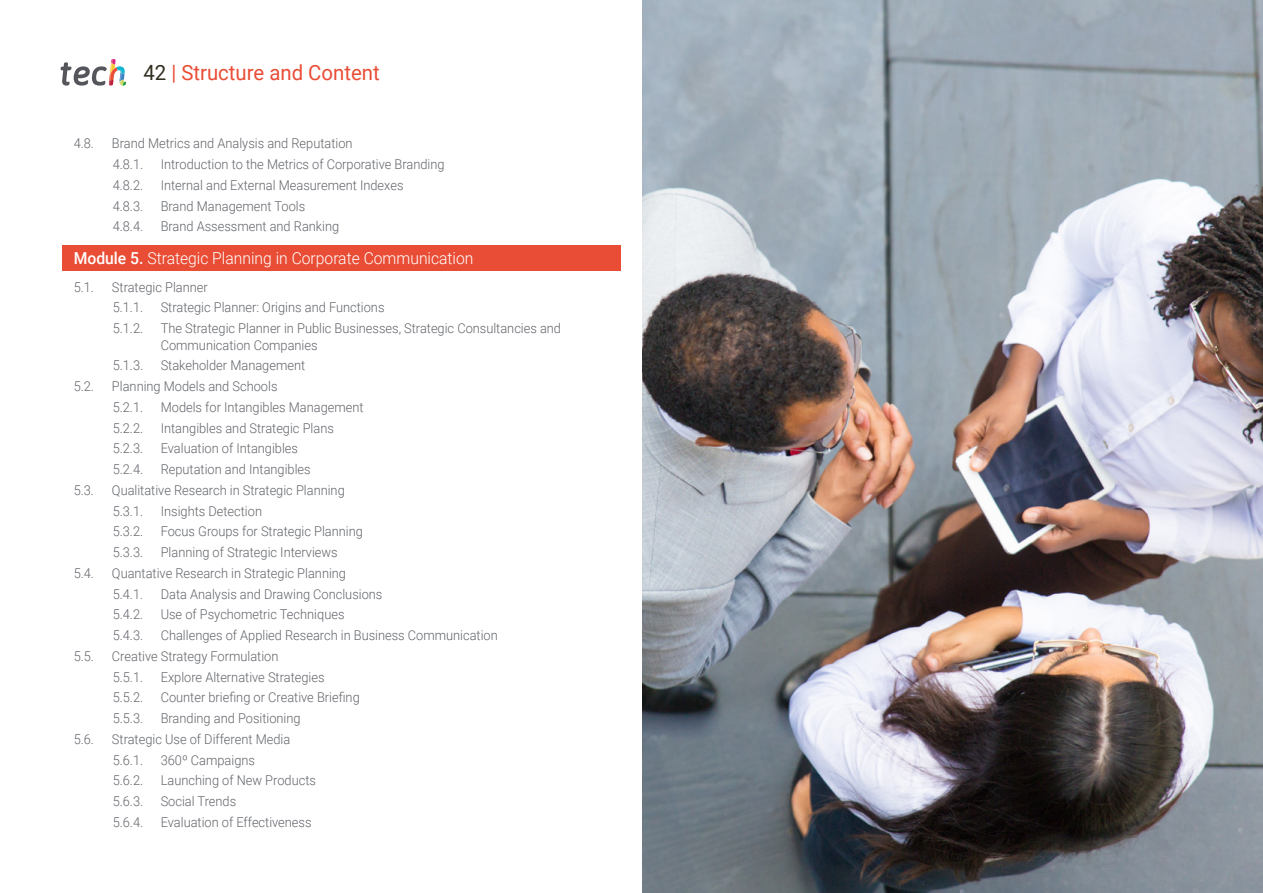
<style>
.page{position:relative;width:1263px;height:893px;background:#fff}
.page>*{position:absolute;margin:0;border:0;box-sizing:border-box;transform-origin:0 0}
.t1{font:21px "Roboto";color:#e94d35}
.t2{font:300 16.5px "Roboto";color:#fff;scale:.95 1}
.t3{font:300 13.5px/20.7px "Roboto";color:#61646a;scale:.95 1}
.s1{color:#312e20}
.s2{font-weight:500}
</style>
<div class="page">
<svg style="left:61px;top:59px;width:65px;height:27px"></svg>
<div style="left:63px;top:246px;width:558px;height:25px;background:#e94d35"></div>
<img style="left:642px;top:0;width:621px;height:893px">
<h1 class="t1" style="left:144px;top:57px;width:238px"><span class="s1">42</span> | Structure and Content</h1>
<p class="t3" style="left:74px;top:133px;width:23px">4.8.</p>
<p class="t3" style="left:112px;top:133px;width:255px">Brand Metrics and Analysis and Reputation<br>4.8.1.</p>
<p class="t3" style="left:161px;top:153px;width:300px">Introduction to the Metrics of Corporative Branding</p>
<p class="t3" style="left:113px;top:174px;width:34px">4.8.2.</p>
<p class="t3" style="left:161px;top:174px;width:257px">Internal and External Measurement Indexes</p>
<p class="t3" style="left:113px;top:195px;width:34px">4.8.3.</p>
<p class="t3" style="left:161px;top:195px;width:154px">Brand Management Tools</p>
<p class="t3" style="left:113px;top:216px;width:34px">4.8.4.</p>
<p class="t3" style="left:161px;top:216px;width:189px">Brand Assessment and Ranking</p>
<p class="t2" style="left:74px;top:247px;width:422px"><span class="s2">Module 5.</span> Strategic Planning in Corporate Communication</p>
<p class="t3" style="left:74px;top:276px;width:23px">5.1.</p>
<p class="t3" style="left:112px;top:276px;width:102px">Strategic Planner<br>5.1.1.</p>
<p class="t3" style="left:161px;top:297px;width:237px">Strategic Planner: Origins and Functions</p>
<p class="t3" style="left:113px;top:317px;width:34px">5.1.2.</p>
<p class="t3" style="left:161px;top:319px;width:423px;line-height:16.5px">The Strategic Planner in Public Businesses, Strategic Consultancies and<br>Communication Companies</p>
<p class="t3" style="left:113px;top:355px;width:34px">5.1.3.</p>
<p class="t3" style="left:161px;top:355px;width:154px">Stakeholder Management</p>
<p class="t3" style="left:74px;top:375px;width:23px">5.2.</p>
<p class="t3" style="left:112px;top:375px;width:176px">Planning Models and Schools<br>5.2.1.</p>
<p class="t3" style="left:161px;top:396px;width:215px">Models for Intangibles Management</p>
<p class="t3" style="left:113px;top:417px;width:34px">5.2.2.</p>
<p class="t3" style="left:161px;top:417px;width:184px">Intangibles and Strategic Plans</p>
<p class="t3" style="left:113px;top:438px;width:34px">5.2.3.</p>
<p class="t3" style="left:161px;top:438px;width:146px">Evaluation of Intangibles</p>
<p class="t3" style="left:113px;top:458px;width:34px">5.2.4.</p>
<p class="t3" style="left:161px;top:458px;width:159px">Reputation and Intangibles</p>
<p class="t3" style="left:74px;top:479px;width:23px">5.3.</p>
<p class="t3" style="left:112px;top:479px;width:247px">Qualitative Research in Strategic Planning<br>5.3.1.</p>
<p class="t3" style="left:161px;top:500px;width:108px">Insights Detection</p>
<p class="t3" style="left:113px;top:521px;width:34px">5.3.2.</p>
<p class="t3" style="left:161px;top:521px;width:214px">Focus Groups for Strategic Planning</p>
<p class="t3" style="left:113px;top:541px;width:34px">5.3.3.</p>
<p class="t3" style="left:161px;top:541px;width:188px">Planning of Strategic Interviews</p>
<p class="t3" style="left:74px;top:562px;width:23px">5.4.</p>
<p class="t3" style="left:112px;top:562px;width:248px">Quantative Research in Strategic Planning<br>5.4.1.</p>
<p class="t3" style="left:161px;top:583px;width:235px">Data Analysis and Drawing Conclusions</p>
<p class="t3" style="left:113px;top:604px;width:34px">5.4.2.</p>
<p class="t3" style="left:161px;top:604px;width:195px">Use of Psychometric Techniques</p>
<p class="t3" style="left:113px;top:624px;width:34px">5.4.3.</p>
<p class="t3" style="left:161px;top:624px;width:356px">Challenges of Applied Research in Business Communication</p>
<p class="t3" style="left:74px;top:645px;width:23px">5.5.</p>
<p class="t3" style="left:112px;top:645px;width:177px">Creative Strategy Formulation<br>5.5.1.</p>
<p class="t3" style="left:161px;top:666px;width:174px">Explore Alternative Strategies</p>
<p class="t3" style="left:113px;top:687px;width:34px">5.5.2.</p>
<p class="t3" style="left:161px;top:687px;width:211px">Counter briefing or Creative Briefing</p>
<p class="t3" style="left:113px;top:707px;width:34px">5.5.3.</p>
<p class="t3" style="left:161px;top:707px;width:149px">Branding and Positioning</p>
<p class="t3" style="left:74px;top:728px;width:23px">5.6.</p>
<p class="t3" style="left:112px;top:728px;width:189px">Strategic Use of Different Media<br>5.6.1.</p>
<p class="t3" style="left:161px;top:749px;width:101px">360º Campaigns</p>
<p class="t3" style="left:113px;top:770px;width:34px">5.6.2.</p>
<p class="t3" style="left:161px;top:770px;width:165px">Launching of New Products</p>
<p class="t3" style="left:113px;top:790px;width:34px">5.6.3.</p>
<p class="t3" style="left:161px;top:790px;width:81px">Social Trends</p>
<p class="t3" style="left:113px;top:811px;width:34px">5.6.4.</p>
<p class="t3" style="left:161px;top:811px;width:160px">Evaluation of Effectiveness</p>
</div>
